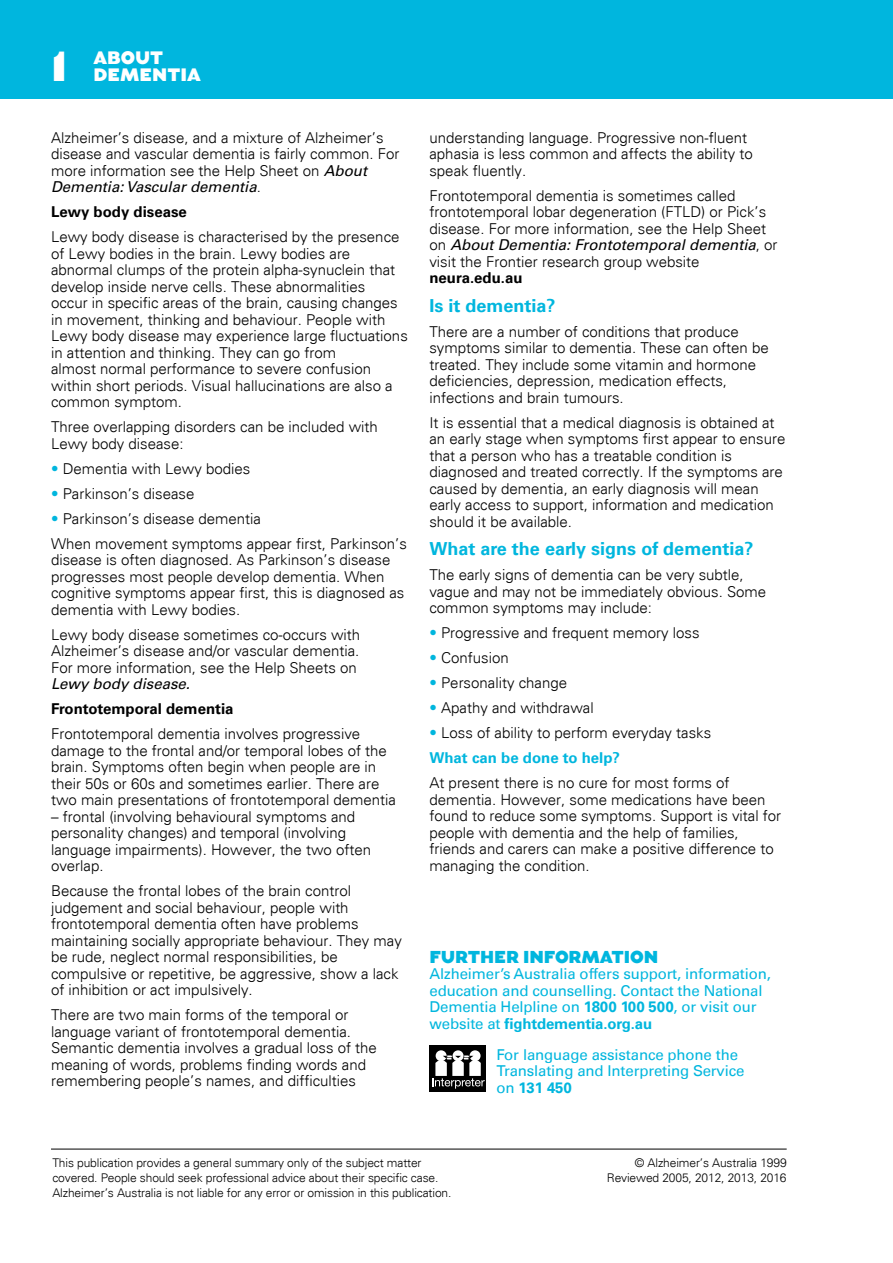
<style>
.page{position:relative;width:893px;height:1263px;background:#fff}
.page>*{position:absolute;margin:0;border:0;box-sizing:border-box;transform-origin:0 0}
.t1{font:900 42px "Augustus";color:#fff}
.t2{font:700 18px "Univers LT Std";color:#00b6de}
.t3{font:900 18px "Augustus";color:#fff}
.t4{font:900 17.25px "Augustus";letter-spacing:-.01em;color:#00b6de}
.t5{font:300 15px/16.5px "Univers";color:#000}
.t6{font:15px/16.5px "Univers LT Std";letter-spacing:-.01em;color:#00b6de}
.t7{font:700 15px "Univers LT Std";color:#000}
.t8{font:700 15px "Univers LT Std";color:#00b6de}
.t9{font:italic 15px "Univers";color:#000}
.t10{font:300 12px/15px "Univers";letter-spacing:-.01em;color:#000}
.s1{font-weight:400;font-style:italic}
.s2{color:#00b6de}
.s3{font-weight:700}
</style>
<div class="page">
<div style="left:0;top:0;width:893px;height:99px;background:#00b6de"></div>
<hr style="left:51px;top:1149px;width:736px;height:1px;background:#000">
<div style="left:429px;top:1046px;width:57px;height:46px;background:#000"></div>
<div style="left:470px;top:1050px;width:11px;height:11px;background:#fff;border-radius:50%"></div>
<div style="left:436px;top:1050px;width:11px;height:11px;background:#fff;border-radius:50%"></div>
<div style="left:453px;top:1050px;width:11px;height:11px;background:#fff;border-radius:50%"></div>
<svg style="left:432px;top:1055px;width:53px;height:34px"></svg>
<h1 class="t1" style="left:51px;top:41px;width:18px">1</h1>
<p class="t3" style="left:94px;top:47px;width:71px">ABOUT</p>
<p class="t3" style="left:94px;top:64px;width:109px">DEMENTIA</p>
<p class="t5" style="left:51px;top:129px;width:350px">Alzheimer’s disease, and a mixture of Alzheimer’s disease and vascular dementia is fairly common. For more information see the Help Sheet on <span class="s1">About Dementia: Vascular dementia</span>.</p>
<p class="t7" style="left:51px;top:203px;width:137px">Lewy body disease</p>
<p class="t5" style="left:51px;top:229px;width:358px">Lewy body disease is characterised by the presence of Lewy bodies in the brain. Lewy bodies are abnormal clumps of the protein alpha-synuclein that develop inside nerve cells. These abnormalities<br>occur in specific areas of the brain, causing changes in movement, thinking and behaviour. People with Lewy body disease may experience large fluctuations in attention and thinking. They can go from<br>almost normal performance to severe confusion within short periods. Visual hallucinations are also a common symptom.</p>
<p class="t5" style="left:51px;top:419px;width:328px">Three overlapping disorders can be included with<br>Lewy body disease:</p>
<p class="t5" style="left:51px;top:460px;width:201px"><span class="s2">•</span> Dementia with Lewy bodies</p>
<p class="t5" style="left:51px;top:485px;width:145px"><span class="s2">•</span> Parkinson’s disease</p>
<p class="t5" style="left:51px;top:506px;width:357px;line-height:25px"><span class="s2">•</span> Parkinson’s disease dementia<br>When movement symptoms appear first, Parkinson’s</p>
<p class="t5" style="left:51px;top:552px;width:355px">disease is often diagnosed. As Parkinson’s disease progresses most people develop dementia. When cognitive symptoms appear first, this is diagnosed as dementia with Lewy bodies.</p>
<p class="t5" style="left:51px;top:626px;width:311px;text-align:justify">Lewy body disease sometimes co-occurs with Alzheimer’s disease and/or vascular dementia.<br>For more information, see the Help Sheets on</p>
<p class="t9" style="left:51px;top:675px;width:141px">Lewy body disease.</p>
<p class="t7" style="left:51px;top:700px;width:184px">Frontotemporal dementia</p>
<p class="t5" style="left:51px;top:726px;width:347px">Frontotemporal dementia involves progressive damage to the frontal and/or temporal lobes of the brain. Symptoms often begin when people are in their 50s or 60s and sometimes earlier. There are two main presentations of frontotemporal dementia</p>
<p class="t5" style="left:51px;top:808px;width:322px">– frontal (involving behavioural symptoms and personality changes) and temporal (involving language impairments). However, the two often overlap.</p>
<p class="t5" style="left:51px;top:883px;width:352px">Because the frontal lobes of the brain control judgement and social behaviour, people with frontotemporal dementia often have problems maintaining socially appropriate behaviour. They may be rude, neglect normal responsibilities, be compulsive or repetitive, be aggressive, show a lack of inhibition or act impulsively.</p>
<p class="t5" style="left:51px;top:1007px;width:327px">There are two main forms of the temporal or language variant of frontotemporal dementia.<br>Semantic dementia involves a gradual loss of the meaning of words, problems finding words and remembering people’s names, and difficulties</p>
<p class="t5" style="left:429px;top:129px;width:325px">understanding language. Progressive non-fluent aphasia is less common and affects the ability to speak fluently.</p>
<p class="t5" style="left:429px;top:187px;width:350px">Frontotemporal dementia is sometimes called frontotemporal lobar degeneration (FTLD) or Pick’s disease. For more information, see the Help Sheet on <span class="s1">About Dementia: Frontotemporal dementia</span>, or visit the Frontier research group website</p>
<p class="t7" style="left:429px;top:269px;width:95px">neura.edu.au</p>
<p class="t2" style="left:429px;top:295px;width:128px">Is it dementia?</p>
<p class="t5" style="left:429px;top:323px;width:341px">There are a number of conditions that produce symptoms similar to dementia. These can often be treated. They include some vitamin and hormone deficiencies, depression, medication effects, infections and brain tumours.</p>
<p class="t5" style="left:429px;top:414px;width:357px">It is essential that a medical diagnosis is obtained at an early stage when symptoms first appear to ensure that a person who has a treatable condition is diagnosed and treated correctly. If the symptoms are caused by dementia, an early diagnosis will mean early access to support, information and medication should it be available.</p>
<p class="t2" style="left:429px;top:538px;width:325px">What are the early signs of dementia?</p>
<p class="t5" style="left:429px;top:567px;width:338px">The early signs of dementia can be very subtle, vague and may not be immediately obvious. Some common symptoms may include:</p>
<p class="t5" style="left:429px;top:625px;width:272px"><span class="s2">•</span> Progressive and frequent memory loss</p>
<p class="t5" style="left:429px;top:650px;width:81px"><span class="s2">•</span> Confusion</p>
<p class="t5" style="left:429px;top:675px;width:139px"><span class="s2">•</span> Personality change</p>
<p class="t5" style="left:429px;top:700px;width:166px"><span class="s2">•</span> Apathy and withdrawal</p>
<p class="t5" style="left:429px;top:725px;width:283px"><span class="s2">•</span> Loss of ability to perform everyday tasks</p>
<p class="t8" style="left:429px;top:749px;width:192px">What can be done to help?</p>
<p class="t5" style="left:429px;top:775px;width:353px">At present there is no cure for most forms of dementia. However, some medications have been found to reduce some symptoms. Support is vital for people with dementia and the help of families, friends and carers can make a positive difference to managing the condition.</p>
<p class="t4" style="left:429px;top:946px;width:230px">FURTHER INFORMATION</p>
<p class="t6" style="left:429px;top:965px;width:343px">Alzheimer’s Australia offers support, information, education and counselling. Contact the National Dementia Helpline on <span class="s3">1800 100 500</span>, or visit our website at <span class="s3">fightdementia.org.au</span></p>
<p class="t6" style="left:496px;top:1046px;width:250px">For language assistance phone the<br>Translating and Interpreting Service on <span class="s3">131 450</span></p>
<p class="t10" style="left:52px;top:1156px;width:401px">This publication provides a general summary only of the subject matter covered. People should seek professional advice about their specific case.<br>Alzheimer’s Australia is not liable for any error or omission in this publication.</p>
<p class="t10" style="left:607px;top:1156px;width:181px;text-align:right">© Alzheimer’s Australia 1999<br>Reviewed 2005, 2012, 2013, 2016</p>
</div>
